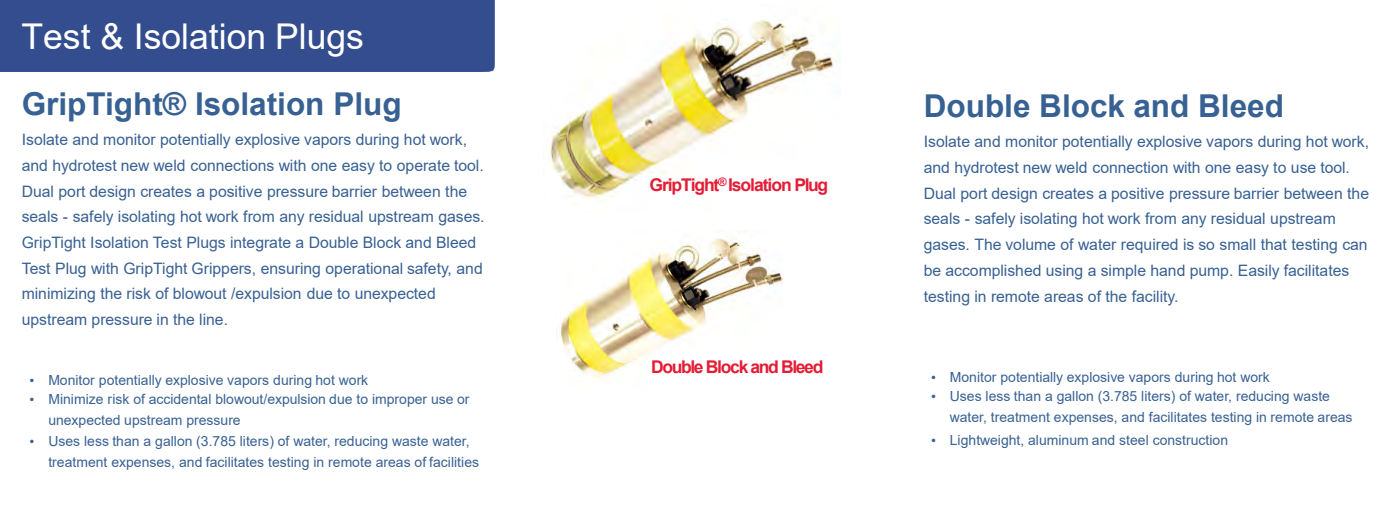
<style>
.page{position:relative;width:1386px;height:522px;background:#fff}
.page>*{position:absolute;margin:0;border:0;box-sizing:border-box;transform-origin:0 0}
.t1{font:35.52px "Arial";color:#fff}
.t2{font:700 31.5px "Arial";color:#386193}
.t3{font:700 17.5px "Arial";letter-spacing:-.07em;color:#e41d36}
.t4{font:15.75px/25.7px "Arial";color:#386193}
.t5{font:14px/21px "Arial";color:#386193}
.s1{font-family:"Times New Roman"}
</style>
<div class="page">
<div style="left:0;top:0;width:495px;height:72px;background:#344d8e"></div>
<img style="left:543px;top:19px;width:291px;height:182px">
<img style="left:556px;top:230px;width:226px;height:148px">
<h1 class="t1" style="left:22px;top:23px;width:344px">Test &amp; Isolation Plugs</h1>
<h2 class="t2" style="left:22px;top:92px;width:381px">GripTight® Isolation Plug</h2>
<p class="t4" style="left:22px;top:128px;width:464px">Isolate and monitor potentially explosive vapors during hot work, and hydrotest new weld connections with one easy to operate tool.<br>Dual port design creates a positive pressure barrier between the seals - safely isolating hot work from any residual upstream gases.<br>GripTight Isolation Test Plugs integrate a Double Block and Bleed Test Plug with GripTight Grippers, ensuring operational safety, and minimizing the risk of blowout /expulsion due to unexpected upstream pressure in the line.</p>
<p class="t5" style="left:30px;top:370px;width:340px"><span class="s1">•</span> Monitor potentially explosive vapors during hot work</p>
<p class="t5" style="left:48px;top:389px;width:422px;text-indent:-19px"><span class="s1">•</span> Minimize risk of accidental blowout/expulsion due to improper use or unexpected upstream pressure</p>
<p class="t5" style="left:48px;top:431px;width:432px;text-indent:-19px"><span class="s1">•</span> Uses less than a gallon (3.785 liters) of water, reducing waste water, treatment expenses, and facilitates testing in remote areas of facilities</p>
<p class="t3" style="left:649px;top:178px;width:180px">GripTight<sup>®</sup> Isolation Plug</p>
<p class="t3" style="left:651px;top:360px;width:174px">Double Block and Bleed</p>
<h2 class="t2" style="left:923px;top:94px;width:362px">Double Block and Bleed</h2>
<p class="t4" style="left:923px;top:130px;width:447px">Isolate and monitor potentially explosive vapors during hot work, and hydrotest new weld connection with one easy to use tool.<br>Dual port design creates a positive pressure barrier between the seals - safely isolating hot work from any residual upstream gases. The volume of water required is so small that testing can be accomplished using a simple hand pump. Easily facilitates testing in remote areas of the facility.</p>
<p class="t5" style="left:931px;top:367px;width:340px"><span class="s1">•</span> Monitor potentially explosive vapors during hot work</p>
<p class="t5" style="left:949px;top:386px;width:404px;text-indent:-19px"><span class="s1">•</span> Uses less than a gallon (3.785 liters) of water, reducing waste water, treatment expenses, and facilitates testing in remote areas</p>
<p class="t5" style="left:931px;top:430px;width:298px"><span class="s1">•</span> Lightweight, aluminum and steel construction</p>
</div>
